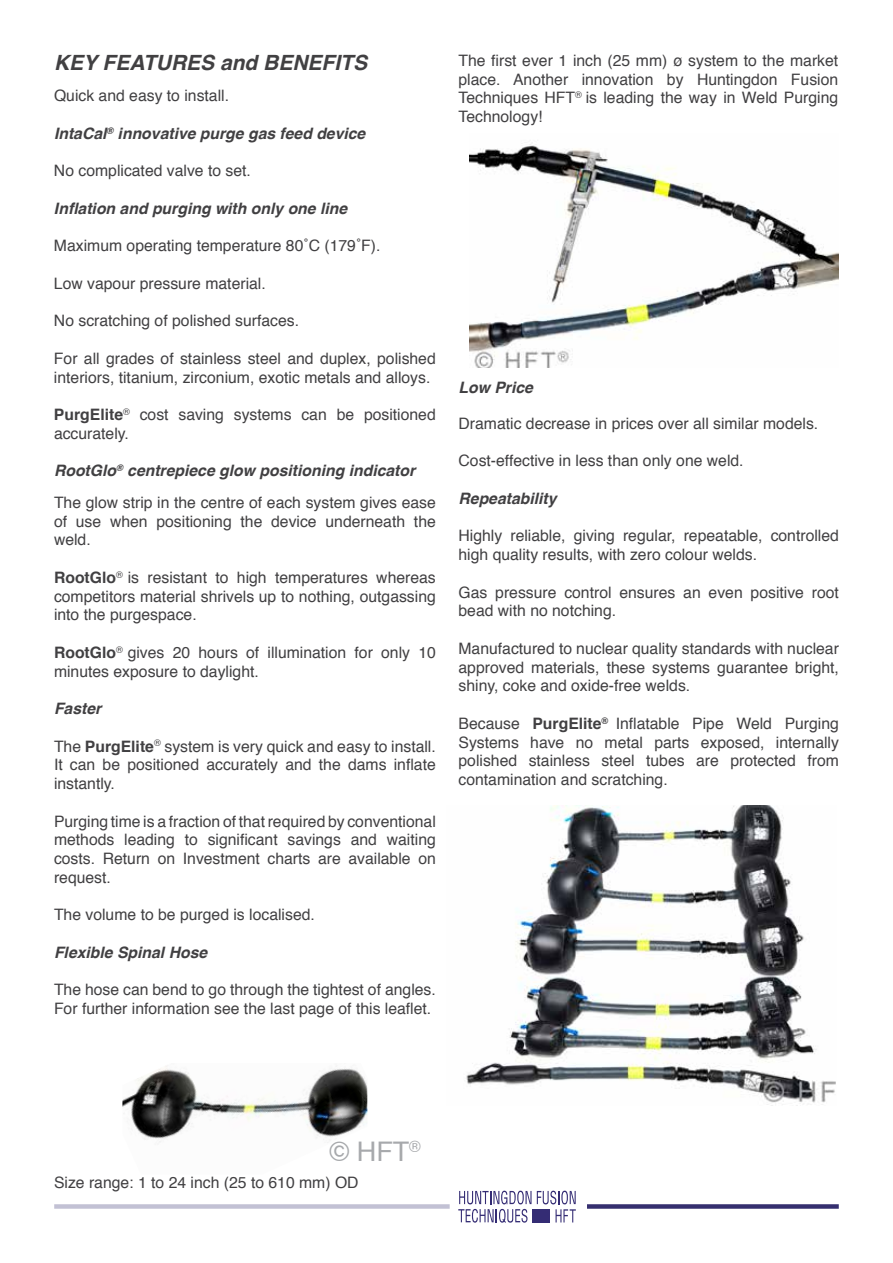
<style>
.page{position:relative;width:893px;height:1263px;background:#fff}
.page>*{position:absolute;margin:0;border:0;box-sizing:border-box;transform-origin:0 0}
.t1{font:27px "Helvetica";color:#a7a9ac}
.t2{font:italic 700 21px "Helvetica";color:#414042}
.t3{font:15.75px/18.8px "Helvetica";color:#414042}
.t4{font:italic 700 15.75px "Helvetica";color:#414042}
.s1{font-weight:700}
.s2{font-weight:700;font-style:italic}
</style>
<div class="page">
<div style="left:54px;top:1204px;width:396px;height:5px;background:#c2c1d4"></div>
<svg style="left:458px;top:1191px;width:73px;height:32px"></svg>
<svg style="left:537px;top:1191px;width:39px;height:31px"></svg>
<div style="left:533px;top:1209px;width:17px;height:14px;background:#342c74"></div>
<div style="left:587px;top:1204px;width:252px;height:5px;background:#352f6f"></div>
<img style="left:466px;top:806px;width:370px;height:300px">
<img style="left:122px;top:1066px;width:245px;height:77px">
<img style="left:470px;top:142px;width:369px;height:226px">
<h2 class="t2" style="left:54px;top:45px;width:315px">Key Features and Benefits</h2>
<p class="t3" style="left:54px;top:87px;width:177px">Quick and easy to install.</p>
<p class="t4" style="left:54px;top:120px;width:314px">IntaCal<sup>®</sup> innovative purge gas feed device</p>
<p class="t3" style="left:54px;top:162px;width:198px">No complicated valve to set.</p>
<p class="t4" style="left:54px;top:195px;width:295px">Inflation and purging with only one line</p>
<p class="t3" style="left:54px;top:237px;width:328px">Maximum operating temperature 80˚C (179˚F).</p>
<p class="t3" style="left:54px;top:274px;width:213px">Low vapour pressure material.</p>
<p class="t3" style="left:54px;top:312px;width:247px">No scratching of polished surfaces.</p>
<p class="t3" style="left:54px;top:349px;width:383px">For all grades of stainless steel and duplex, polished interiors, titanium, zirconium, exotic metals and alloys.</p>
<p class="t3" style="left:54px;top:406px;width:383px"><span class="s1">PurgElite</span><sup>®</sup> cost saving systems can be positioned accurately.</p>
<p class="t3" style="left:54px;top:455px;width:383px;line-height:31.5px"><span class="s2">RootGlo</span><sup>®</sup> <span class="s2">centrepiece glow positioning indicator<br></span>The glow strip in the centre of each system gives ease</p>
<p class="t3" style="left:54px;top:512px;width:383px">of use when positioning the device underneath the weld.</p>
<p class="t3" style="left:54px;top:568px;width:383px;text-align:justify"><span class="s1">RootGlo</span><sup>®</sup> is resistant to high temperatures whereas competitors material shrivels up to nothing, outgassing into the purgespace.</p>
<p class="t3" style="left:54px;top:643px;width:383px"><span class="s1">RootGlo</span><sup>®</sup> gives 20 hours of illumination for only 10 minutes exposure to daylight.</p>
<p class="t4" style="left:54px;top:695px;width:50px">Faster</p>
<p class="t3" style="left:54px;top:737px;width:383px;text-align:justify">The <span class="s1">PurgElite</span><sup>®</sup> system is very quick and easy to install.<br>It can be positioned accurately and the dams inflate instantly.</p>
<p class="t3" style="left:54px;top:812px;width:383px;text-align:justify">Purging time is a fraction of that required by conventional methods leading to significant savings and waiting costs. Return on Investment charts are available on request.</p>
<p class="t3" style="left:54px;top:906px;width:262px">The volume to be purged is localised.</p>
<p class="t4" style="left:54px;top:939px;width:155px">Flexible Spinal Hose</p>
<p class="t3" style="left:54px;top:981px;width:383px">The hose can bend to go through the tightest of angles.<br>For further information see the last page of this leaflet.</p>
<p class="t3" style="left:458px;top:51px;width:381px;text-align:justify">The first ever 1 inch (25 mm) ø system to the market place. Another innovation by Huntingdon Fusion Techniques HFT<sup>®</sup> is leading the way in Weld Purging Technology!</p>
<p class="t4" style="left:458px;top:375px;width:77px">Low Price</p>
<p class="t3" style="left:458px;top:414px;width:361px">Dramatic decrease in prices over all similar models.</p>
<p class="t3" style="left:458px;top:452px;width:287px">Cost-effective in less than only one weld.</p>
<p class="t4" style="left:458px;top:485px;width:100px">Repeatability</p>
<p class="t3" style="left:458px;top:527px;width:382px">Highly reliable, giving regular, repeatable, controlled high quality results, with zero colour welds.</p>
<p class="t3" style="left:458px;top:583px;width:382px">Gas pressure control ensures an even positive root bead with no notching.</p>
<p class="t3" style="left:458px;top:639px;width:382px;text-align:justify">Manufactured to nuclear quality standards with nuclear approved materials, these systems guarantee bright, shiny, coke and oxide-free welds.</p>
<p class="t3" style="left:458px;top:714px;width:382px;text-align:justify">Because <span class="s1">PurgElite</span><sup>®</sup> Inflatable Pipe Weld Purging Systems have no metal parts exposed, internally polished stainless steel tubes are protected from contamination and scratching.</p>
<h1 class="t1" style="left:329px;top:1131px;width:93px">© HFT<sup>®</sup></h1>
<p class="t3" style="left:54px;top:1173px;width:306px">Size range: 1 to 24 inch (25 to 610 mm) OD</p>
</div>
